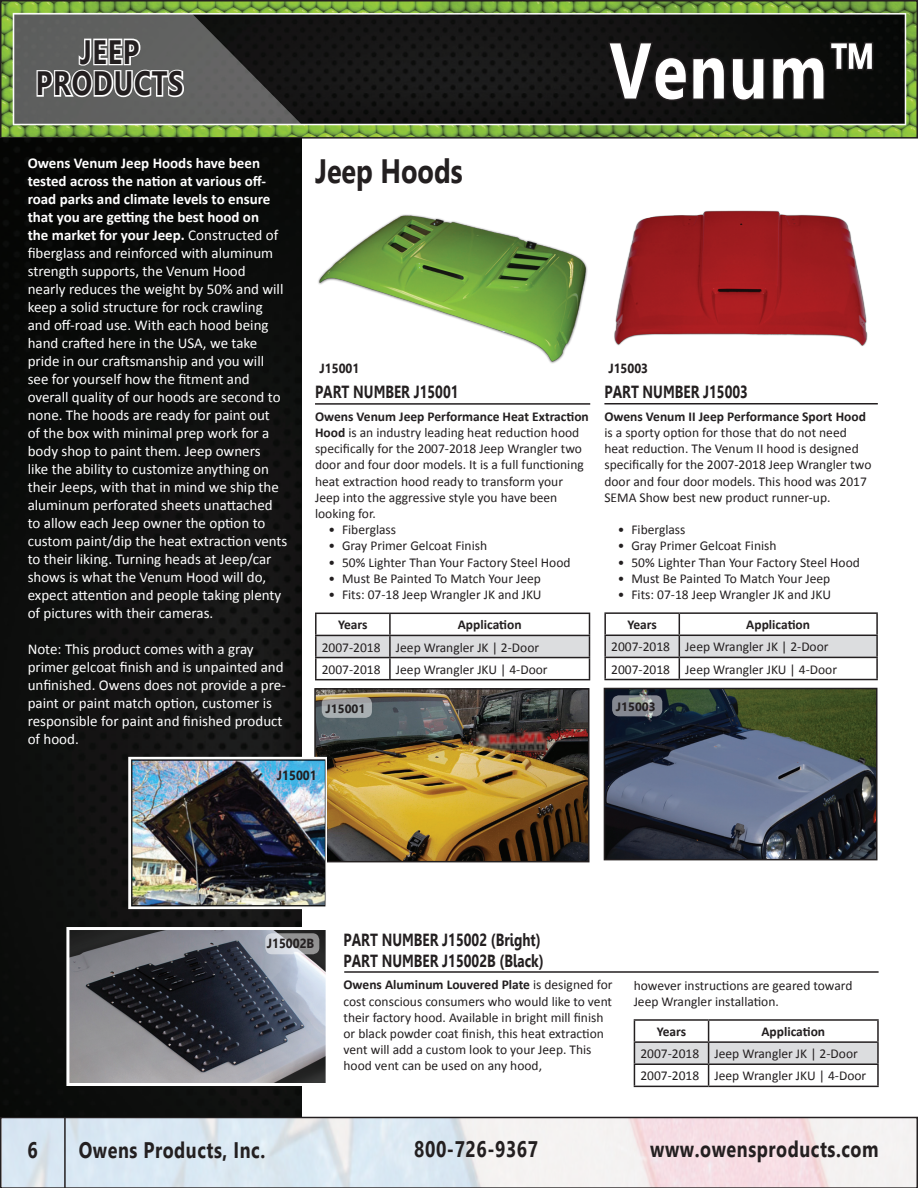
<style>
.page{position:relative;width:918px;height:1188px;background:#fff}
.page>*{position:absolute;margin:0;border:0;box-sizing:border-box;transform-origin:0 0}
.t1{font:700 78.75px "Leelawadee";letter-spacing:.03em;color:#fff;scale:.8 1}
.t2{font:700 33.75px/31.5px "Leelawadee";letter-spacing:.03em;color:#231f20;text-align:center;scale:.8 1}
.t3{font:700 33.75px "Leelawadee";color:#231f20;scale:.8 1}
.t4{font:700 22.5px "Leelawadee";letter-spacing:.03em;color:#231f20;scale:.8 1}
.t5{font:700 17.55px/21px "Leelawadee";color:#231f20;scale:.77 1}
.t6{font:15px/18px "Calibri";color:#fff}
.t7{font:13.5px/16.2px "Calibri";color:#231f20}
.t8{font:700 13.5px "Calibri";color:#231f20}
.t9{font:700 13.2px "Leelawadee";color:#231f20;scale:.91 1}
.t10{font:700 12px "Leelawadee";color:#231f20}
.s1{font-weight:700}
</style>
<div class="page">
<img style="left:3px;top:3px;width:912px;height:133px">
<div style="left:0;top:0;width:918px;height:139px;border:2px solid #231f20"></div>
<svg style="left:606px;top:40px;width:269px;height:63px;background:#141313"></svg>
<div style="left:0;top:1117px;width:918px;height:71px;border:2px solid #231f20"></div>
<hr style="left:64px;top:1117px;width:2px;height:71px;background:#231f20">
<svg style="left:13px;top:13px;width:289px;height:111px;background:#656565"></svg>
<svg style="left:917px;top:0;width:1px;height:139px"></svg>
<svg style="left:917px;top:1117px;width:1px;height:71px"></svg>
<img style="left:0;top:139px;width:302px;height:978px">
<img style="left:614px;top:210px;width:254px;height:136px">
<hr style="left:604px;top:403px;width:274px;height:2px;background:#231f20">
<hr style="left:604px;top:612px;width:75px;height:2px;background:#231f20">
<hr style="left:604px;top:614px;width:2px;height:21px;background:#231f20">
<hr style="left:679px;top:612px;width:199px;height:2px;background:#231f20">
<hr style="left:876px;top:614px;width:2px;height:21px;background:#231f20">
<hr style="left:604px;top:635px;width:75px;height:1px;background:#231f20">
<hr style="left:604px;top:636px;width:2px;height:21px;background:#231f20">
<hr style="left:679px;top:635px;width:199px;height:1px;background:#231f20">
<hr style="left:876px;top:636px;width:2px;height:21px;background:#231f20">
<hr style="left:604px;top:657px;width:75px;height:1px;background:#231f20">
<hr style="left:604px;top:658px;width:2px;height:21px;background:#231f20">
<hr style="left:679px;top:657px;width:199px;height:1px;background:#231f20">
<svg style="left:605px;top:614px;width:272px;height:65px"></svg>
<hr style="left:876px;top:658px;width:2px;height:21px;background:#231f20">
<hr style="left:604px;top:679px;width:75px;height:1px;background:#231f20">
<hr style="left:679px;top:679px;width:199px;height:1px;background:#231f20">
<img style="left:318px;top:214px;width:270px;height:150px">
<hr style="left:315px;top:403px;width:275px;height:2px;background:#231f20">
<hr style="left:315px;top:613px;width:75px;height:1px;background:#231f20">
<hr style="left:315px;top:614px;width:2px;height:21px;background:#231f20">
<hr style="left:390px;top:613px;width:200px;height:1px;background:#231f20">
<hr style="left:315px;top:635px;width:75px;height:1px;background:#231f20">
<hr style="left:315px;top:636px;width:2px;height:21px;background:#231f20">
<hr style="left:315px;top:657px;width:75px;height:1px;background:#231f20">
<hr style="left:315px;top:658px;width:2px;height:21px;background:#231f20">
<svg style="left:316px;top:614px;width:274px;height:65px"></svg>
<hr style="left:315px;top:679px;width:75px;height:1px;background:#231f20">
<hr style="left:390px;top:679px;width:200px;height:1px;background:#231f20">
<img style="left:317px;top:691px;width:270px;height:168px">
<div style="left:314px;top:688px;width:276px;height:174px;border:2px solid #231f20"></div>
<img style="left:131px;top:760px;width:193px;height:146px">
<div style="left:128px;top:757px;width:199px;height:152px;border:2px solid #fff"></div>
<svg style="left:322px;top:697px;width:50px;height:21px"></svg>
<img style="left:70px;top:931px;width:255px;height:151px">
<div style="left:66px;top:927px;width:263px;height:159px;border:3px solid #fff"></div>
<img style="left:607px;top:691px;width:268px;height:166px">
<div style="left:604px;top:688px;width:274px;height:172px;border:2px solid #231f20"></div>
<svg style="left:612px;top:695px;width:50px;height:21px"></svg>
<svg style="left:265px;top:933px;width:54px;height:21px"></svg>
<hr style="left:634px;top:1019px;width:75px;height:2px;background:#231f20">
<hr style="left:709px;top:1019px;width:170px;height:2px;background:#231f20">
<hr style="left:877px;top:1021px;width:2px;height:20px;background:#231f20">
<hr style="left:709px;top:1041px;width:170px;height:2px;background:#231f20">
<hr style="left:877px;top:1043px;width:2px;height:20px;background:#231f20">
<hr style="left:709px;top:1063px;width:170px;height:2px;background:#231f20">
<svg style="left:634px;top:1021px;width:244px;height:65px"></svg>
<hr style="left:877px;top:1065px;width:2px;height:21px;background:#231f20">
<hr style="left:634px;top:1086px;width:75px;height:1px;background:#231f20">
<hr style="left:709px;top:1086px;width:170px;height:1px;background:#231f20">
<hr style="left:344px;top:971px;width:535px;height:2px;background:#231f20">
<h2 class="t2" style="left:36px;top:36px;width:186px">JEEP<br>PRODUCTS</h2>
<p class="t6" style="left:28px;top:154px;width:261px"><span class="s1">Owens Venum Jeep Hoods have been tested across the nation at various off&shy;road parks and climate levels to ensure that you are getting the best hood on<br>the market for your Jeep.</span> Constructed of fiberglass and reinforced with aluminum strength supports, the Venum Hood<br>nearly reduces the weight by 50% and will keep a solid structure for rock crawling and off-road use. With each hood being hand crafted here in the USA, we take pride in our craftsmanship and you will see for yourself how the fitment and overall quality of our hoods are second to none. The hoods are ready for paint out<br>of the box with minimal prep work for a body shop to paint them. Jeep owners<br>like the ability to customize anything on their Jeeps, with that in mind we ship the aluminum perforated sheets unattached to allow each Jeep owner the option to custom paint/dip the heat extraction vents to their liking. Turning heads at Jeep/car shows is what the Venum Hood will do, expect attention and people taking plenty of pictures with their cameras.</p>
<p class="t6" style="left:28px;top:640px;width:260px">Note: This product comes with a gray primer gelcoat finish and is unpainted and unfinished. Owens does not provide a pre&shy;paint or paint match option, customer is responsible for paint and finished product of hood.</p>
<h2 class="t3" style="left:315px;top:151px;width:186px">Jeep Hoods</h2>
<h1 class="t1" style="left:609px;top:25px;width:337px">Venum™</h1>
<p class="t9" style="left:320px;top:361px;width:45px">J15001</p>
<p class="t5" style="left:315px;top:381px;width:188px">PART NUMBER J15001</p>
<p class="t7" style="left:315px;top:408px;width:275px"><span class="s1">Owens Venum Jeep Performance Heat Extraction Hood</span> is an industry leading heat reduction hood specifically for the 2007-2018 Jeep Wrangler two door and four door models. It is a full functioning heat extraction hood ready to transform your Jeep into the aggressive style you have been looking for.</p>
<p class="t7" style="left:329px;top:522px;width:69px">• Fiberglass</p>
<p class="t7" style="left:329px;top:538px;width:160px">• Gray Primer Gelcoat Finish</p>
<p class="t7" style="left:329px;top:554px;width:244px">• 50% Lighter Than Your Factory Steel Hood</p>
<p class="t7" style="left:329px;top:570px;width:214px">• Must Be Painted To Match Your Jeep</p>
<p class="t7" style="left:329px;top:587px;width:215px">• Fits: 07-18 Jeep Wrangler JK and JKU</p>
<p class="t8" style="left:338px;top:616px;width:31px">Years</p>
<p class="t8" style="left:458px;top:616px;width:65px">Application</p>
<p class="t7" style="left:322px;top:636px;width:227px;line-height:22.2px">2007-2018 Jeep Wrangler JK | 2-Door<br>2007-2018 Jeep Wrangler JKU | 4-Door</p>
<p class="t9" style="left:608px;top:361px;width:45px">J15003</p>
<p class="t5" style="left:604px;top:381px;width:188px">PART NUMBER J15003</p>
<p class="t8" style="left:604px;top:408px;width:263px">Owens Venum II Jeep Performance Sport Hood</p>
<p class="t7" style="left:604px;top:424px;width:269px">is a sporty option for those that do not need heat reduction. The Venum II hood is designed specifically for the 2007-2018 Jeep Wrangler two door and four door models. This hood was 2017<br>SEMA Show best new product runner-up.</p>
<p class="t7" style="left:618px;top:522px;width:69px">• Fiberglass</p>
<p class="t7" style="left:618px;top:538px;width:160px">• Gray Primer Gelcoat Finish</p>
<p class="t7" style="left:618px;top:554px;width:244px">• 50% Lighter Than Your Factory Steel Hood</p>
<p class="t7" style="left:618px;top:570px;width:214px">• Must Be Painted To Match Your Jeep</p>
<p class="t7" style="left:618px;top:586px;width:215px">• Fits: 07-18 Jeep Wrangler JK and JKU</p>
<p class="t8" style="left:628px;top:616px;width:31px">Years</p>
<p class="t8" style="left:746px;top:616px;width:65px">Application</p>
<p class="t7" style="left:611px;top:636px;width:227px;line-height:22.2px">2007-2018 Jeep Wrangler JK | 2-Door<br>2007-2018 Jeep Wrangler JKU | 4-Door</p>
<p class="t10" style="left:326px;top:702px;width:41px">J15001</p>
<p class="t10" style="left:616px;top:700px;width:41px">J15003</p>
<p class="t9" style="left:277px;top:768px;width:45px">J15001</p>
<p class="t9" style="left:267px;top:936px;width:54px">J15002B</p>
<p class="t5" style="left:344px;top:930px;width:261px">PART NUMBER J15002 (Bright)<br>PART NUMBER J15002B (Black)</p>
<p class="t7" style="left:344px;top:977px;width:271px"><span class="s1">Owens Aluminum Louvered Plate</span> is designed for cost conscious consumers who would like to vent their factory hood. Available in bright mill finish or black powder coat finish, this heat extraction vent will add a custom look to your Jeep. This hood vent can be used on any hood,</p>
<p class="t7" style="left:634px;top:977px;width:220px">however instructions are geared toward<br>Jeep Wrangler installation.</p>
<p class="t8" style="left:657px;top:1023px;width:31px">Years</p>
<p class="t8" style="left:761px;top:1023px;width:65px">Application</p>
<p class="t7" style="left:640px;top:1043px;width:227px;line-height:22.2px">2007-2018 Jeep Wrangler JK | 2-Door<br>2007-2018 Jeep Wrangler JKU | 4-Door</p>
<h3 class="t4" style="left:27px;top:1137px;width:14px">6</h3>
<h3 class="t4" style="left:79px;top:1137px;width:235px">Owens Products, Inc.</h3>
<h3 class="t4" style="left:414px;top:1136px;width:156px">800-726-9367</h3>
<h3 class="t4" style="left:650px;top:1136px;width:287px">www.owensproducts.com</h3>
</div>
